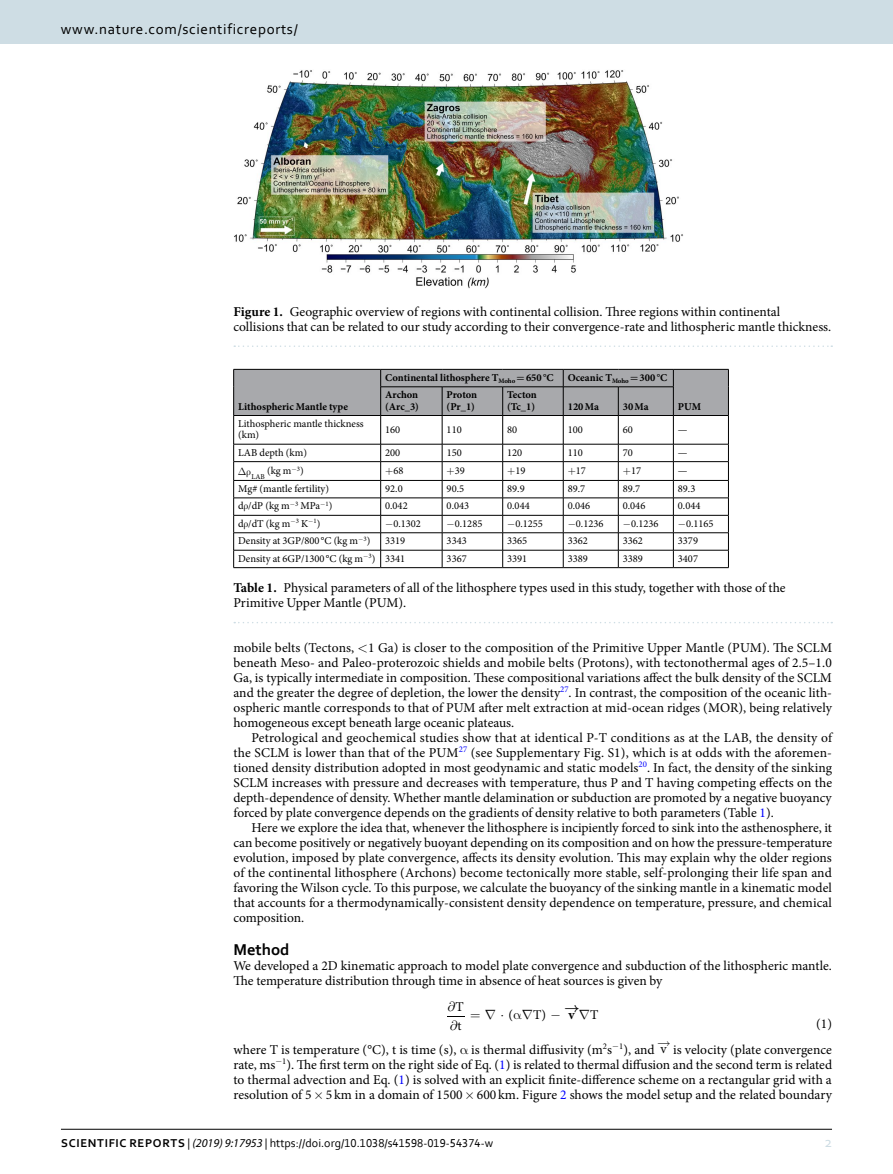
<style>
.page{position:relative;width:893px;height:1174px;background:#fff}
.page>*{position:absolute;margin:0;border:0;box-sizing:border-box;transform-origin:0 0}
.t1{font:16.5px "Corbel Bold 2";color:#000}
.t2{font:15px "Corbel 2";letter-spacing:.045em;color:#000}
.t3{font:15px "Corbel 2";color:#cedde4}
.t4{font:13.5px/15px "Minion Pro";color:#000;text-align:justify}
.t5{font:13.35px "Minion Pro";color:#000}
.t6{font:12px "Corbel";color:#000}
.t7{font:10.5px/11.2px "Minion Pro";color:#000}
.t8{font:700 10.5px/11.2px "Minion Pro";color:#000}
.s1{font-weight:700}
.s2{color:#00f}
.s3{font-size:13.35px}
.s4{font-family:"Corbel Bold 2"}
.s5{font-family:"Corbel 2"}
.s6{font-family:"Myriad Pro";font-style:italic}
</style>
<div class="page">
<hr style="left:61px;top:1129px;width:771px;height:1px;background:#000">
<div style="left:0;top:0;width:893px;height:43px;background:#cedde4"></div>
<img style="left:234px;top:70px;width:449px;height:218px">
<svg style="left:234px;top:345px;width:598px;height:2px"></svg>
<svg style="left:234px;top:622px;width:598px;height:1px"></svg>
<hr style="left:233px;top:567px;width:148px;height:1px;background:#000">
<hr style="left:381px;top:567px;width:61px;height:1px;background:#000">
<hr style="left:442px;top:567px;width:61px;height:1px;background:#000">
<hr style="left:503px;top:567px;width:60px;height:1px;background:#000">
<hr style="left:563px;top:567px;width:55px;height:1px;background:#000">
<hr style="left:618px;top:567px;width:55px;height:1px;background:#000">
<hr style="left:673px;top:567px;width:56px;height:1px;background:#000">
<svg style="left:233px;top:369px;width:496px;height:198px"></svg>
<p class="t2" style="left:61px;top:19px;width:238px">www.nature.com/scientificreports/</p>
<p class="t4" style="left:233px;top:304px;width:599px"><span class="s1">Figure 1.</span> Geographic overview of regions with continental collision. Three regions within continental collisions that can be related to our study according to their convergence-rate and lithospheric mantle thickness.</p>
<p class="t8" style="left:238px;top:400px;width:111px">Lithospheric Mantle type</p>
<p class="t8" style="left:385px;top:372px;width:170px">Continental lithosphere T<sub>Moho</sub> 650°C</p>
<p class="t8" style="left:568px;top:372px;width:101px">Oceanic T<sub>Moho</sub> 300°C</p>
<p class="t8" style="left:385px;top:389px;width:35px">Archon (Arc_3)</p>
<p class="t8" style="left:447px;top:389px;width:32px">Proton (Pr_1)</p>
<p class="t8" style="left:507px;top:389px;width:31px">Tecton (Tc_1)</p>
<p class="t8" style="left:568px;top:400px;width:33px">120Ma</p>
<p class="t8" style="left:623px;top:400px;width:27px">30Ma</p>
<p class="t8" style="left:678px;top:400px;width:25px">PUM</p>
<p class="t7" style="left:238px;top:418px;width:127px">Lithospheric mantle thickness (km)</p>
<p class="t7" style="left:385px;top:423px;width:17px">160</p>
<p class="t7" style="left:447px;top:423px;width:17px">110</p>
<p class="t7" style="left:507px;top:423px;width:12px">80</p>
<p class="t7" style="left:568px;top:423px;width:17px">100</p>
<p class="t7" style="left:623px;top:423px;width:12px">60</p>
<p class="t7" style="left:678px;top:423px;width:11px">—</p>
<p class="t7" style="left:238px;top:447px;width:70px">LAB depth (km)</p>
<p class="t7" style="left:385px;top:447px;width:17px">200</p>
<p class="t7" style="left:447px;top:447px;width:17px">150</p>
<p class="t7" style="left:507px;top:447px;width:17px">120</p>
<p class="t7" style="left:568px;top:447px;width:17px">110</p>
<p class="t7" style="left:623px;top:447px;width:12px">70</p>
<p class="t7" style="left:678px;top:447px;width:11px">—</p>
<p class="t7" style="left:252px;top:465px;width:54px"><sub>LAB</sub> (kg m−<sup>3</sup>)</p>
<p class="t7" style="left:393px;top:465px;width:12px">68</p>
<p class="t7" style="left:455px;top:465px;width:12px">39</p>
<p class="t7" style="left:515px;top:465px;width:12px">19</p>
<p class="t7" style="left:576px;top:465px;width:12px">17</p>
<p class="t7" style="left:631px;top:465px;width:12px">17</p>
<p class="t7" style="left:678px;top:465px;width:11px">—</p>
<p class="t7" style="left:238px;top:483px;width:92px">Mg# (mantle fertility)</p>
<p class="t7" style="left:385px;top:483px;width:19px">92.0</p>
<p class="t7" style="left:447px;top:483px;width:19px">90.5</p>
<p class="t7" style="left:507px;top:483px;width:19px">89.9</p>
<p class="t7" style="left:568px;top:483px;width:19px">89.7</p>
<p class="t7" style="left:623px;top:483px;width:19px">89.7</p>
<p class="t7" style="left:678px;top:483px;width:19px">89.3</p>
<p class="t7" style="left:238px;top:500px;width:96px">d /dP (kg m−<sup>3</sup> MPa−<sup>1</sup>)</p>
<p class="t7" style="left:385px;top:500px;width:24px">0.042</p>
<p class="t7" style="left:447px;top:500px;width:24px">0.043</p>
<p class="t7" style="left:507px;top:500px;width:24px">0.044</p>
<p class="t7" style="left:568px;top:500px;width:24px">0.046</p>
<p class="t7" style="left:623px;top:500px;width:24px">0.046</p>
<p class="t7" style="left:678px;top:500px;width:24px">0.044</p>
<p class="t7" style="left:238px;top:518px;width:84px">d /dT (kg m−<sup>3</sup> K−<sup>1</sup>)</p>
<p class="t7" style="left:385px;top:518px;width:37px">−0.1302</p>
<p class="t7" style="left:447px;top:518px;width:37px">−0.1285</p>
<p class="t7" style="left:507px;top:518px;width:37px">−0.1255</p>
<p class="t7" style="left:568px;top:518px;width:37px">−0.1236</p>
<p class="t7" style="left:623px;top:518px;width:37px">−0.1236</p>
<p class="t7" style="left:678px;top:518px;width:37px">−0.1165</p>
<p class="t7" style="left:238px;top:535px;width:134px">Density at 3GP/800 °C (kg m−<sup>3</sup>)</p>
<p class="t7" style="left:385px;top:535px;width:22px">3319</p>
<p class="t7" style="left:447px;top:535px;width:22px">3343</p>
<p class="t7" style="left:507px;top:535px;width:22px">3365</p>
<p class="t7" style="left:568px;top:535px;width:22px">3362</p>
<p class="t7" style="left:623px;top:535px;width:22px">3362</p>
<p class="t7" style="left:678px;top:535px;width:22px">3379</p>
<p class="t7" style="left:238px;top:553px;width:169px">Density at 6GP/1300 °C (kg m−<sup>3</sup>) 3341</p>
<p class="t7" style="left:447px;top:553px;width:22px">3367</p>
<p class="t7" style="left:507px;top:553px;width:22px">3391</p>
<p class="t7" style="left:568px;top:553px;width:22px">3389</p>
<p class="t7" style="left:623px;top:553px;width:22px">3389</p>
<p class="t7" style="left:678px;top:553px;width:22px">3407</p>
<p class="t4" style="left:233px;top:580px;width:554px"><span class="s1">Table 1.</span> Physical parameters of all of the lithosphere types used in this study, together with those of the<br>Primitive Upper Mantle (PUM).</p>
<p class="t4" style="left:233px;top:640px;width:600px">mobile belts (Tectons, 1 Ga) is closer to the composition of the Primitive Upper Mantle (PUM). The SCLM beneath Meso- and Paleo-proterozoic shields and mobile belts (Protons), with tectonothermal ages of 2.5–1.0<br>Ga, is typically intermediate in composition. These compositional variations affect the bulk density of the SCLM and the greater the degree of depletion, the lower the density<sup>27</sup>. In contrast, the composition of the oceanic lith&shy;ospheric mantle corresponds to that of PUM after melt extraction at mid-ocean ridges (MOR), being relatively homogeneous except beneath large oceanic plateaus.</p>
<p class="t4" style="left:233px;top:730px;width:600px;text-indent:18px">Petrological and geochemical studies show that at identical P-T conditions as at the LAB, the density of the SCLM is lower than that of the PUM<sup>27</sup> (see Supplementary Fig. S1), which is at odds with the aforemen&shy;tioned density distribution adopted in most geodynamic and static models<sup>20</sup>. In fact, the density of the sinking SCLM increases with pressure and decreases with temperature, thus P and T having competing effects on the depth-dependence of density. Whether mantle delamination or subduction are promoted by a negative buoyancy forced by plate convergence depends on the gradients of density relative to both parameters (Table <span class="s2">1</span>).</p>
<p class="t4" style="left:233px;top:820px;width:600px;text-indent:18px">Here we explore the idea that, whenever the lithosphere is incipiently forced to sink into the asthenosphere, it can become positively or negatively buoyant depending on its composition and on how the pressure-temperature evolution, imposed by plate convergence, affects its density evolution. This may explain why the older regions of the continental lithosphere (Archons) become tectonically more stable, self-prolonging their life span and favoring the Wilson cycle. To this purpose, we calculate the buoyancy of the sinking mantle in a kinematic model that accounts for a thermodynamically-consistent density dependence on temperature, pressure, and chemical composition.</p>
<p class="t1" style="left:233px;top:939px;width:57px">METHOD</p>
<p class="t4" style="left:233px;top:958px;width:600px">We developed a 2D kinematic approach to model plate convergence and subduction of the lithospheric mantle.<br>The temperature distribution through time in absence of heat sources is given by</p>
<p class="t5" style="left:448px;top:997px;width:18px">∂T</p>
<p class="t5" style="left:450px;top:1017px;width:13px">∂t</p>
<p class="t5" style="left:485px;top:1006px;width:30px">∇ ⋅ (</p>
<p class="t5" style="left:522px;top:1006px;width:78px">∇T) − <span class="s1">v</span> ∇T</p>
<p class="t5" style="left:816px;top:1014px;width:17px">(1)</p>
<p class="t4" style="left:233px;top:1041px;width:600px">where T is temperature (°C), t is time (s), is thermal diffusivity (m<sup>2</sup>s−<sup>1</sup>), and <span class="s3">v</span> is velocity (plate convergence</p>
<p class="t4" style="left:233px;top:1056px;width:600px">rate, ms−<sup>1</sup>). The first term on the right side of Eq. (<span class="s2">1</span>) is related to thermal diffusion and the second term is related to thermal advection and Eq. (<span class="s2">1</span>) is solved with an explicit finite-difference scheme on a rectangular grid with a resolution of 5 5 km in a domain of 1500 600 km. Figure <span class="s2">2</span> shows the model setup and the related boundary</p>
<p class="t6" style="left:61px;top:1135px;width:433px"><span class="s4">SCIENTIFIC REPORTS</span> <span class="s5">|</span> <span class="s6">(2019) 9:17953</span> <span class="s5">|</span> https://doi.org/10.1038/s41598-019-54374-w</p>
<p class="t3" style="left:824px;top:1132px;width:9px">2</p>
</div>
